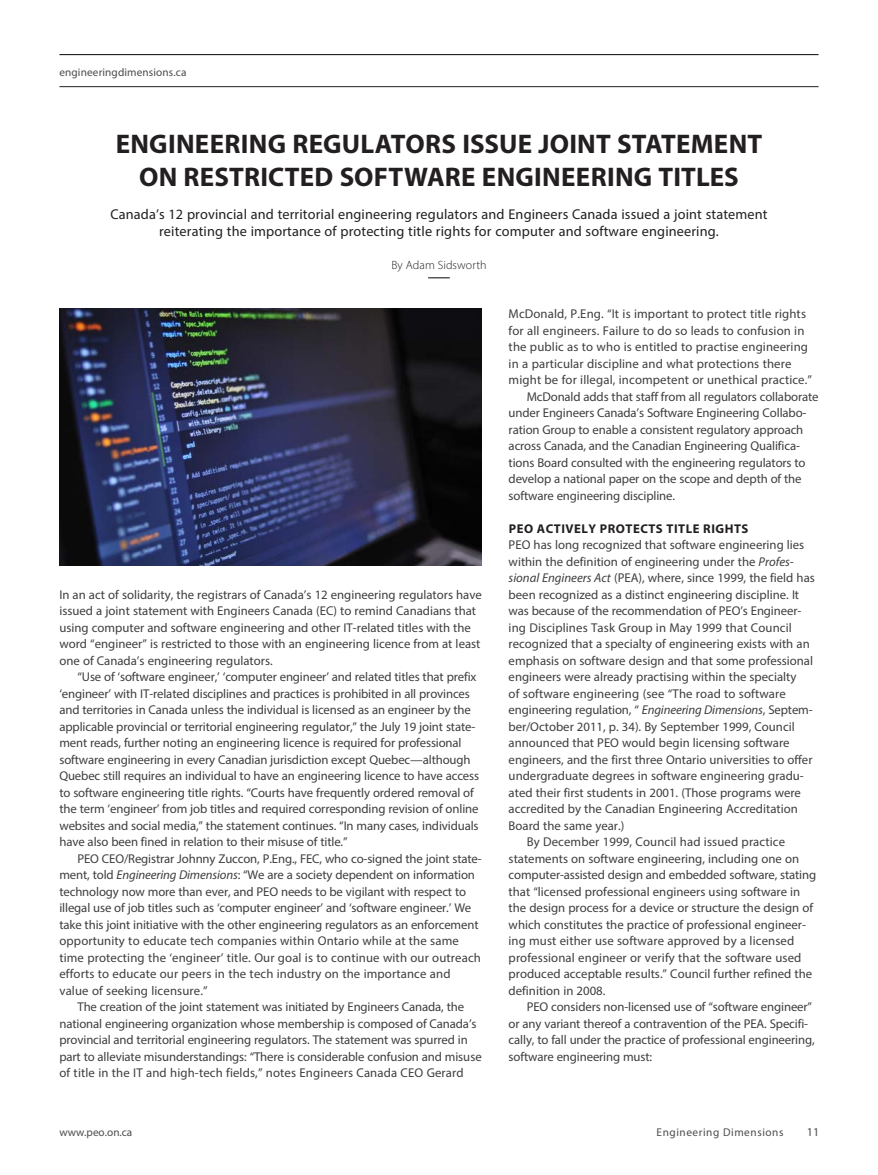
<style>
.page{position:relative;width:878px;height:1175px;background:#fff}
.page>*{position:absolute;margin:0;border:0;box-sizing:border-box;transform-origin:0 0}
.Head_2017{font:700 27px/33px "Myriad Pro";letter-spacing:.01em;color:#231f20;text-align:center}
.Deck{font:14.25px/16.5px "Myriad Pro";letter-spacing:.01em;color:#231f20;text-align:center}
.Body_MYRIAD_Indent_2{font:12.75px/16.5px "Myriad Pro";letter-spacing:-.01em;color:#3e3e3f}
.Subhead__4_Caps_2022{font:12.75px/16.5px "Myriad Pro";color:#3e3e3f}
.Body_Myriad_2022{font:12.75px/16.5px "Myriad Pro";color:#3e3e3f}
.Body_MYRIAD_Indent_2-2{font:12.75px/16.5px "Myriad Pro";letter-spacing:.01em;color:#3e3e3f}
.Subhead__4_Caps_2022-2{font:700 12.75px "Myriad Pro";letter-spacing:.04em;color:#231f20}
.Byline_Left_2017{font:300 12px "Myriad Pro";letter-spacing:.005em;color:#231f20}
.t1{font:12px "Myriad Pro";color:#4b4c4d}
.t2{font:11.25px "Myriad Pro";letter-spacing:.015em;color:#4b4c4d}
.t3{font:11.25px "Myriad Pro";letter-spacing:.05em;color:#4b4c4d}
.s1{font-style:italic}
</style>
<div class="page">
<hr style="left:59px;top:54px;width:759px;height:1px;background:#231f20">
<hr style="left:59px;top:86px;width:759px;height:1px;background:#231f20">
<svg style="left:428px;top:277px;width:22px;height:1px"></svg>
<img style="left:59px;top:308px;width:423px;height:257px">
<p class="t2" style="left:59px;top:65px;width:129px">engineeringdimensions.ca</p>
<p class="Head_2017" style="left:116px;top:127px;width:648px">ENGINEERING REGULATORS ISSUE JOINT STATEMENT<br>ON RESTRICTED SOFTWARE ENGINEERING TITLES</p>
<p class="Deck" style="left:110px;top:206px;width:658px">Canada’s 12 provincial and territorial engineering regulators and Engineers Canada issued a joint statement reiterating the importance of protecting title rights for computer and software engineering.</p>
<p class="Byline_Left_2017" style="left:391px;top:257px;width:97px">By Adam Sidsworth</p>
<p class="Body_Myriad_2022" style="left:59px;top:586px;width:424px">In an act of solidarity, the registrars of Canada’s 12 engineering regulators have issued a joint statement with Engineers Canada (EC) to remind Canadians that using computer and software engineering and other IT-related titles with the word “engineer” is restricted to those with an engineering licence from at least one of Canada’s engineering regulators.</p>
<p class="Body_MYRIAD_Indent_2" style="left:59px;top:668px;width:421px;text-indent:18px">“Use of ‘software engineer,’ ‘computer engineer’ and related titles that prefix ‘engineer’ with IT-related disciplines and practices is prohibited in all provinces and territories in Canada unless the individual is licensed as an engineer by the applicable provincial or territorial engineering regulator,” the July 19 joint state&shy;ment reads, further noting an engineering licence is required for professional software engineering in every Canadian jurisdiction except Quebec—although Quebec still requires an individual to have an engineering licence to have access to software engineering title rights. “Courts have frequently ordered removal of the term ‘engineer’ from job titles and required corresponding revision of online websites and social media,” the statement continues. “In many cases, individuals have also been fined in relation to their misuse of title.”</p>
<p class="Body_MYRIAD_Indent_2" style="left:59px;top:850px;width:424px;text-indent:18px">PEO CEO/Registrar Johnny Zuccon, P.Eng., FEC, who co-signed the joint state&shy;ment, told <span class="s1">Engineering Dimensions</span>: “We are a society dependent on information technology now more than ever, and PEO needs to be vigilant with respect to illegal use of job titles such as ‘computer engineer’ and ‘software engineer.’ We take this joint initiative with the other engineering regulators as an enforcement opportunity to educate tech companies within Ontario while at the same time protecting the ‘engineer’ title. Our goal is to continue with our outreach efforts to educate our peers in the tech industry on the importance and value of seeking licensure.”</p>
<p class="Body_MYRIAD_Indent_2" style="left:59px;top:998px;width:424px;text-indent:18px">The creation of the joint statement was initiated by Engineers Canada, the national engineering organization whose membership is composed of Canada’s provincial and territorial engineering regulators. The statement was spurred in part to alleviate misunderstandings: “There is considerable confusion and misuse of title in the IT and high-tech fields,” notes Engineers Canada CEO Gerard</p>
<p class="Body_MYRIAD_Indent_2-2" style="left:508px;top:305px;width:305px">McDonald, P.Eng. “It is important to protect title rights for all engineers. Failure to do so leads to confusion in the public as to who is entitled to practise engineering in a particular discipline and what protections there might be for illegal, incompetent or unethical practice.”</p>
<p class="Body_MYRIAD_Indent_2" style="left:508px;top:388px;width:311px;text-indent:18px">McDonald adds that staff from all regulators collaborate under Engineers Canada’s Software Engineering Collabo&shy;ration Group to enable a consistent regulatory approach across Canada, and the Canadian Engineering Qualifica&shy;tions Board consulted with the engineering regulators to develop a national paper on the scope and depth of the software engineering discipline.</p>
<p class="Subhead__4_Caps_2022-2" style="left:508px;top:520px;width:241px">PEO ACTIVELY PROTECTS TITLE RIGHTS</p>
<p class="Subhead__4_Caps_2022" style="left:508px;top:536px;width:308px">PEO has long recognized that software engineering lies within the definition of engineering under the <span class="s1">Profes&shy;sional Engineers Act</span> (PEA), where, since 1999, the field has been recognized as a distinct engineering discipline. It was because of the recommendation of PEO’s Engineer&shy;ing Disciplines Task Group in May 1999 that Council recognized that a specialty of engineering exists with an emphasis on software design and that some professional engineers were already practising within the specialty<br>of software engineering (see “The road to software engineering regulation, “ <span class="s1">Engineering Dimensions</span>, Septem&shy;ber/October 2011, p. 34). By September 1999, Council announced that PEO would begin licensing software engineers, and the first three Ontario universities to offer undergraduate degrees in software engineering gradu&shy;ated their first students in 2001. (Those programs were accredited by the Canadian Engineering Accreditation Board the same year.)</p>
<p class="Body_MYRIAD_Indent_2" style="left:508px;top:833px;width:309px;text-indent:18px">By December 1999, Council had issued practice statements on software engineering, including one on computer-assisted design and embedded software, stating that “licensed professional engineers using software in the design process for a device or structure the design of which constitutes the practice of professional engineer&shy;ing must either use software approved by a licensed professional engineer or verify that the software used produced acceptable results.” Council further refined the definition in 2008.</p>
<p class="Body_MYRIAD_Indent_2" style="left:508px;top:998px;width:307px;text-indent:18px">PEO considers non-licensed use of “software engineer” or any variant thereof a contravention of the PEA. Specifi&shy;cally, to fall under the practice of professional engineering, software engineering must:</p>
<p class="t2" style="left:59px;top:1125px;width:74px">www.peo.on.ca</p>
<p class="t3" style="left:656px;top:1125px;width:128px">Engineering Dimensions</p>
<p class="t1" style="left:807px;top:1124px;width:14px">11</p>
</div>
